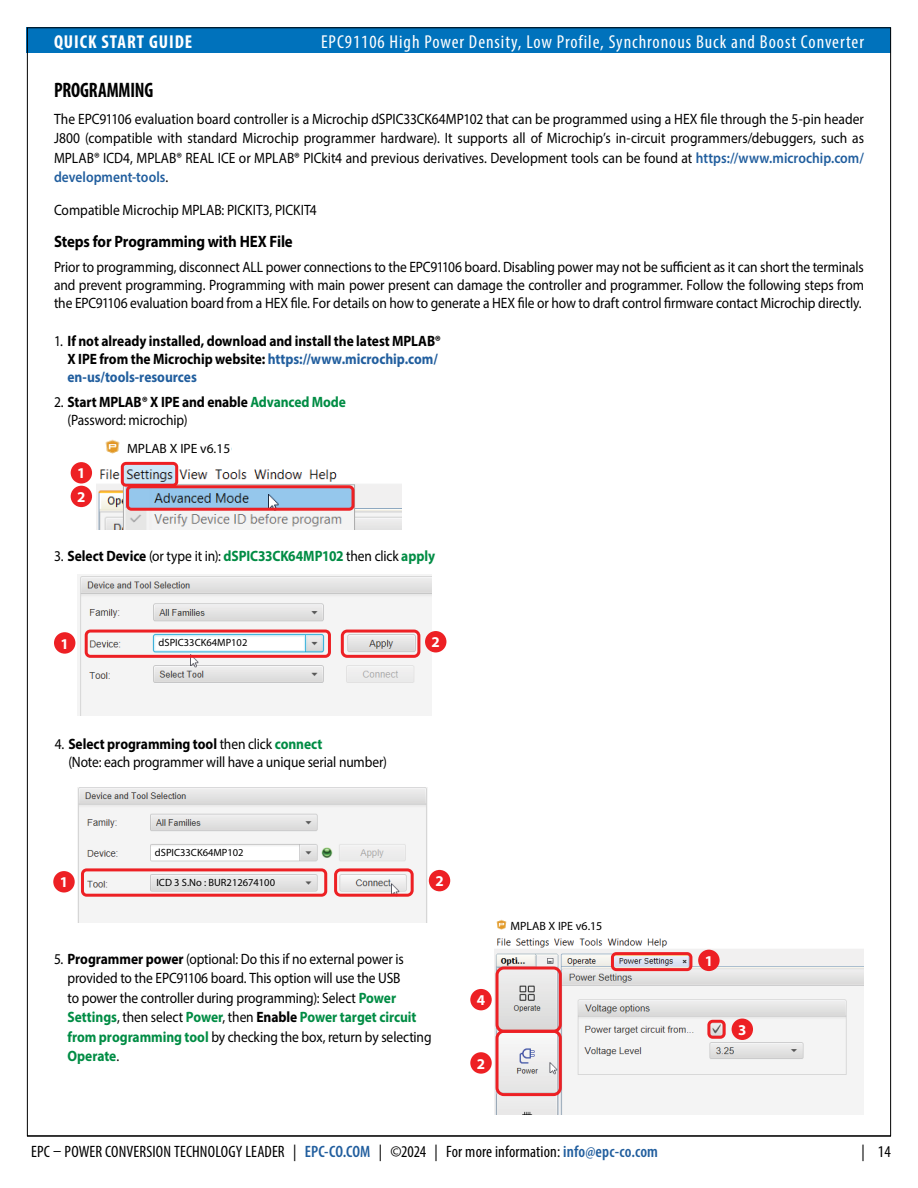
<style>
.page{position:relative;width:918px;height:1188px;background:#fff}
.page>*{position:absolute;margin:0;border:0;box-sizing:border-box;transform-origin:0 0}
.QSG_Basic_Text{font:700 condensed 21px "Myriad Pro";letter-spacing:-.01em;color:#000;scale:.9 1}
.t1{font:condensed 18.75px "Myriad Pro";letter-spacing:.05em;color:#fff}
.t2{font:700 condensed 18.75px "Myriad Pro";letter-spacing:.05em;color:#fff}
.t3{font:condensed 16.5px "Myriad Pro";letter-spacing:.01em;color:#000}
.QSG_Basic_Text-2{font:700 16.5px "Myriad Pro";letter-spacing:-.01em;color:#000;scale:.9 1}
.QSG_Basic_Text-3{font:15px/19.5px "Myriad Pro";letter-spacing:-.01em;color:#000;text-align:justify;scale:.9 1}
.QSG_Basic_Text-4{font:700 15px/18px "Myriad Pro";letter-spacing:-.005em;color:#000;scale:.9 1}
.t4{font:700 15px/23.5px "Myriad Pro";color:#fff}
.t5{font:13.5px "Myriad Pro";color:#000}
.t6{font:12px "Myriad Pro";color:#000}
.t7{font:10.5px "Myriad Pro";color:#000}
.s1{font-weight:600;color:#215e9e}
.s2{font-weight:400}
.s3{color:#215e9e}
.s4{color:#008c44}
.s5{font-weight:700}
.s6{font-weight:700;color:#008c44}
</style>
<div class="page">
<div style="left:27px;top:27px;width:864px;height:26px;background:#0072bc"></div>
<hr style="left:27px;top:1136px;width:864px;height:1px;background:#000">
<img style="left:96px;top:439px;width:305px;height:91px">
<div style="left:71px;top:462px;width:21px;height:22px;background:#ed2024;border-radius:50%"></div>
<div style="left:71px;top:486px;width:21px;height:21px;background:#ed2024;border-radius:50%"></div>
<div style="left:126px;top:485px;width:229px;height:26px;border:3px solid #ed2024;border-radius:4px"></div>
<div style="left:121px;top:462px;width:57px;height:25px;border:3px solid #ed2024;border-radius:4px"></div>
<div style="left:124px;top:440px;width:107px;height:17px;background:#fff"></div>
<div style="left:54px;top:632px;width:21px;height:22px;background:#ed2024;border-radius:50%"></div>
<img style="left:77px;top:575px;width:355px;height:140px">
<div style="left:425px;top:631px;width:21px;height:21px;background:#ed2024;border-radius:50%"></div>
<div style="left:85px;top:630px;width:246px;height:28px;border:3px solid #ed2024;border-radius:4px"></div>
<div style="left:341px;top:630px;width:79px;height:28px;border:3px solid #ed2024;border-radius:5px"></div>
<div style="left:159px;top:639px;width:85px;height:9px;background:#fff"></div>
<img style="left:78px;top:787px;width:350px;height:136px">
<div style="left:81px;top:868px;width:246px;height:29px;border:3px solid #ed2024;border-radius:4px"></div>
<div style="left:334px;top:868px;width:80px;height:29px;border:3px solid #ed2024;border-radius:5px"></div>
<div style="left:53px;top:871px;width:22px;height:22px;background:#ed2024;border-radius:50%"></div>
<div style="left:429px;top:870px;width:21px;height:21px;background:#ed2024;border-radius:50%"></div>
<div style="left:155px;top:849px;width:86px;height:9px;background:#fff"></div>
<div style="left:155px;top:878px;width:123px;height:10px;background:#e4e4e4"></div>
<img style="left:495px;top:919px;width:369px;height:196px">
<div style="left:496px;top:967px;width:66px;height:66px;border:3px solid #ed2024;border-radius:7px"></div>
<div style="left:611px;top:952px;width:81px;height:19px;border:3px solid #ed2024;border-radius:4px"></div>
<div style="left:707px;top:1020px;width:19px;height:19px;border:3px solid #ed2024;border-radius:4px"></div>
<div style="left:496px;top:1030px;width:66px;height:66px;border:3px solid #ed2024;border-radius:7px"></div>
<div style="left:698px;top:950px;width:22px;height:21px;background:#ed2024;border-radius:50%"></div>
<div style="left:470px;top:1052px;width:22px;height:22px;background:#ed2024;border-radius:50%"></div>
<div style="left:732px;top:1019px;width:21px;height:21px;background:#ed2024;border-radius:50%"></div>
<div style="left:470px;top:989px;width:22px;height:21px;background:#ed2024;border-radius:50%"></div>
<div style="left:508px;top:918px;width:95px;height:16px;background:#fff"></div>
<p class="t2" style="left:54px;top:30px;width:140px">QUICK START GUIDE</p>
<p class="t1" style="left:321px;top:30px;width:544px">EPC91106 High Power Density, Low Profile, Synchronous Buck and Boost Converter</p>
<p class="QSG_Basic_Text" style="left:54px;top:77px;width:112px">PROGRAMMING</p>
<p class="QSG_Basic_Text-3" style="left:54px;top:109px;width:902px">The EPC91106 evaluation board controller is a Microchip dSPIC33CK64MP102 that can be programmed using a HEX file through the 5-pin header J800 (compatible with standard Microchip programmer hardware). It supports all of Microchip’s in-circuit programmers/debuggers, such as MPLAB® ICD4, MPLAB® REAL ICE or MPLAB® PICkit4 and previous derivatives. Development tools can be found at <span class="s1">https://www.microchip.com/ development-tools</span>.</p>
<p class="QSG_Basic_Text-3" style="left:54px;top:200px;width:294px">Compatible Microchip MPLAB: PICKIT3, PICKIT4</p>
<p class="QSG_Basic_Text-2" style="left:54px;top:230px;width:267px">Steps for Programming with HEX File</p>
<p class="QSG_Basic_Text-3" style="left:54px;top:258px;width:901px;line-height:18px">Prior to programming, disconnect ALL power connections to the EPC91106 board. Disabling power may not be sufficient as it can short the terminals and prevent programming. Programming with main power present can damage the controller and programmer. Follow the following steps from the EPC91106 evaluation board from a HEX file. For details on how to generate a HEX file or how to draft control firmware contact Microchip directly.</p>
<p class="QSG_Basic_Text-4" style="left:68px;top:332px;width:417px;text-indent:-14px"><span class="s2">1.</span> If not already installed, download and install the latest MPLAB®<br>X IPE from the Microchip website: <span class="s3">https://www.microchip.com/ en-us/tools-resources</span></p>
<p class="QSG_Basic_Text-4" style="left:68px;top:393px;width:311px;text-indent:-14px"><span class="s2">2.</span> Start MPLAB® X IPE and enable <span class="s4">Advanced Mode </span><span class="s2">(Password: microchip)</span></p>
<p class="t4" style="left:77px;top:461px;width:10px">1<br>2</p>
<p class="t5" style="left:127px;top:440px;width:105px">MPLAB X IPE v6.15</p>
<p class="QSG_Basic_Text-3" style="left:54px;top:546px;width:425px">3. <span class="s5">Select Device</span> (or type it in): <span class="s6">dSPIC33CK64MP102</span> then click <span class="s6">apply</span></p>
<p class="t4" style="left:61px;top:631px;width:10px">1</p>
<p class="t7" style="left:159px;top:636px;width:90px">dSPIC33CK64MP102</p>
<p class="t4" style="left:432px;top:630px;width:10px">2</p>
<p class="QSG_Basic_Text-3" style="left:68px;top:734px;width:355px;line-height:18.8px;text-indent:-14px">4. <span class="s5">Select programming tool</span> then click <span class="s6">connect<br></span>(Note: each programmer will have a unique serial number)</p>
<p class="t7" style="left:155px;top:846px;width:90px">dSPIC33CK64MP102</p>
<p class="t7" style="left:156px;top:876px;width:120px">ICD 3 S.No : BUR212674100</p>
<p class="t4" style="left:60px;top:870px;width:10px">1</p>
<p class="t4" style="left:435px;top:869px;width:10px">2</p>
<p class="t6" style="left:511px;top:919px;width:93px">MPLAB X IPE v6.15</p>
<p class="QSG_Basic_Text-3" style="left:68px;top:949px;width:406px;text-align:left;text-indent:-14px">5. <span class="s5">Programmer power</span> (optional: Do this if no external power is provided to the EPC91106 board. This option will use the USB<br>to power the controller during programming): Select <span class="s6">Power Settings</span>, then select <span class="s6">Power</span>, then <span class="s5">Enable</span> <span class="s6">Power target circuit from programming tool</span> by checking the box, return by selecting <span class="s6">Operate</span>.</p>
<p class="t4" style="left:705px;top:949px;width:10px">1</p>
<p class="t4" style="left:477px;top:988px;width:10px">4</p>
<p class="t4" style="left:477px;top:1051px;width:10px">2</p>
<p class="t4" style="left:738px;top:1018px;width:10px">3</p>
<p class="t3" style="left:31px;top:1142px;width:628px">EPC – POWER CONVERSION TECHNOLOGY LEADER | <span class="s1">EPC-CO.COM</span> | ©2024 | For more information: <span class="s1">info@epc-co.com</span></p>
<p class="t3" style="left:862px;top:1142px;width:31px">| 14</p>
</div>
